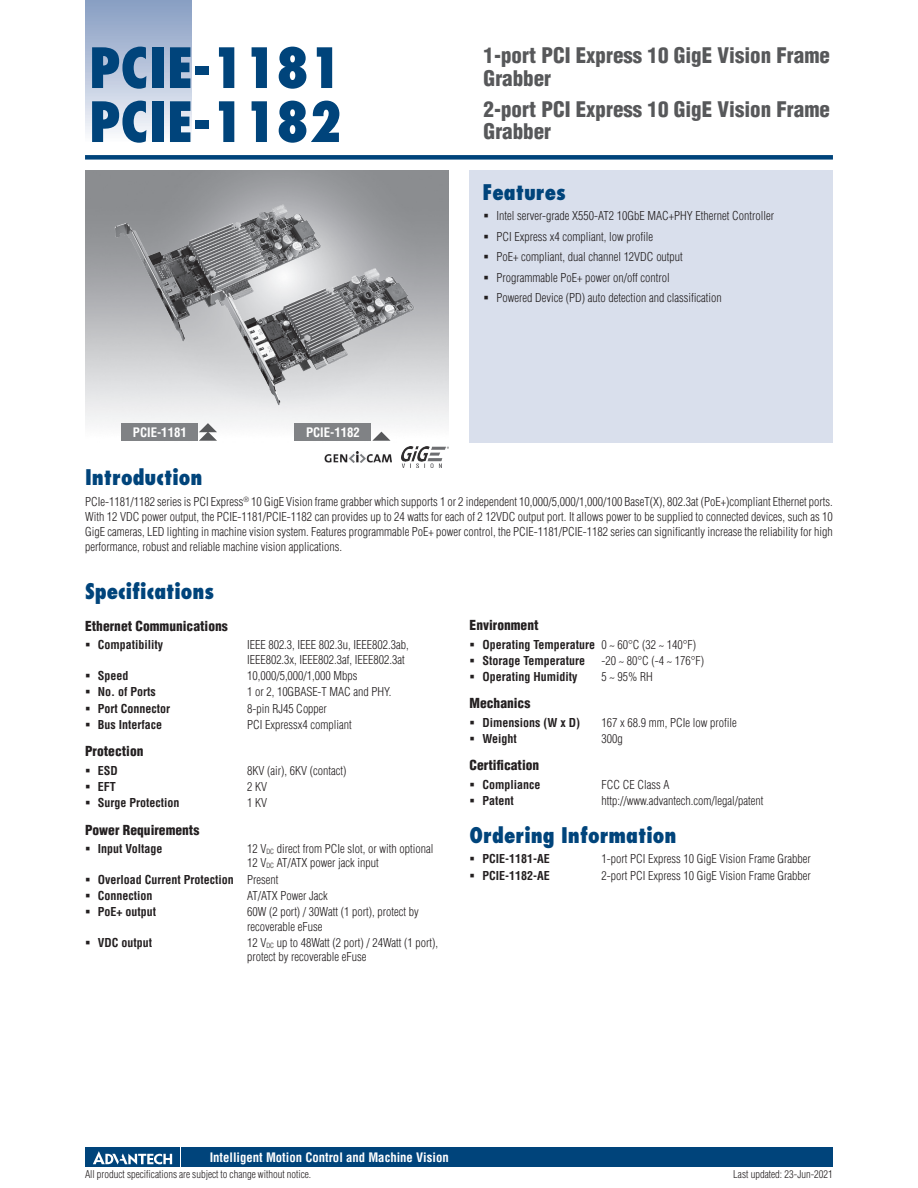
<style>
.page{position:relative;width:918px;height:1188px;background:#fff}
.page>*{position:absolute;margin:0;border:0;box-sizing:border-box;transform-origin:0 0}
.t1{font:800 condensed 54px/54px "Futura";color:#00447b}
.t2{font:900 condensed 21px/22.5px "Helvetica";color:#57585a}
.t3{font:800 condensed 21px "Futura";color:#00447b}
.t4{font:900 condensed 13.5px "Helvetica";color:#231f20}
.t5{font:700 condensed 12.75px "Helvetica";color:#fff}
.t6{font:300 condensed 12px/14.2px "Helvetica";color:#231f20}
.t7{font:700 condensed 12px/16.4px "Helvetica";color:#231f20}
.t8{font:300 condensed 10.5px "Helvetica";color:#231f20}
.s1{font-weight:300}
</style>
<div class="page">
<div style="left:85px;top:155px;width:748px;height:5px;background:#00447b"></div>
<div style="left:85px;top:0;width:106px;height:143px;background:linear-gradient(to bottom,#849bc1,#f9fafc)"></div>
<div style="left:182px;top:1147px;width:651px;height:20px;background:#00447b"></div>
<div style="left:85px;top:1147px;width:95px;height:20px;background:#00447b"></div>
<svg style="left:93px;top:1151px;width:79px;height:14px"></svg>
<div style="left:470px;top:170px;width:363px;height:272px;background:#d9dfec"></div>
<img style="left:402px;top:446px;width:46px;height:22px">
<img style="left:324px;top:451px;width:67px;height:12px">
<div style="left:121px;top:423px;width:77px;height:18px;background:#808285"></div>
<div style="left:294px;top:423px;width:77px;height:18px;background:#808285"></div>
<svg style="left:199px;top:423px;width:18px;height:18px"></svg>
<svg style="left:372px;top:432px;width:19px;height:9px"></svg>
<img style="left:110px;top:201px;width:216px;height:145px">
<img style="left:190px;top:251px;width:245px;height:171px">
<h1 class="t1" style="left:89px;top:41px;width:254px">PCIE-1181<br>PCIE-1182</h1>
<p class="t5" style="left:133px;top:425px;width:55px">PCIE-1181</p>
<p class="t5" style="left:306px;top:425px;width:55px">PCIE-1182</p>
<h2 class="t2" style="left:484px;top:44px;width:348px">1-port PCI Express 10 GigE Vision Frame<br>Grabber</h2>
<h2 class="t2" style="left:484px;top:98px;width:348px">2-port PCI Express 10 GigE Vision Frame<br>Grabber</h2>
<h2 class="t3" style="left:482px;top:179px;width:85px">Features</h2>
<p class="t6" style="left:496px;top:205px;width:279px;line-height:20.7px">Intel server-grade X550-AT2 10GbE MAC+PHY Ethernet Controller PCI Express x4 compliant, low profile<br>PoE+ compliant, dual channel 12VDC output<br>Programmable PoE+ power on/off control<br>Powered Device (PD) auto detection and classification</p>
<h2 class="t3" style="left:85px;top:464px;width:119px">Introduction</h2>
<p class="t6" style="left:85px;top:494px;width:749px;line-height:15px;text-align:justify">PCIe-1181/1182 series is PCI Express<sup>®</sup> 10 GigE Vision frame grabber which supports 1 or 2 independent 10,000/5,000/1,000/100 BaseT(X), 802.3at (PoE+)compliant Ethernet ports.<br>With 12 VDC power output, the PCIE-1181/PCIE-1182 can provides up to 24 watts for each of 2 12VDC output port. It allows power to be supplied to connected devices, such as 10<br>GigE cameras, LED lighting in machine vision system. Features programmable PoE+ power control, the PCIE-1181/PCIE-1182 series can significantly increase the reliability for high performance, robust and reliable machine vision applications.</p>
<h2 class="t3" style="left:85px;top:578px;width:131px">Specifications</h2>
<p class="t4" style="left:85px;top:617px;width:144px">Ethernet Communications</p>
<p class="t7" style="left:98px;top:637px;width:67px">Compatibility</p>
<p class="t6" style="left:247px;top:638px;width:163px">IEEE 802.3, IEEE 802.3u, IEEE802.3ab,<br>IEEE802.3x, IEEE802.3af, IEEE802.3at</p>
<p class="t7" style="left:98px;top:667px;width:32px">Speed</p>
<p class="t6" style="left:247px;top:668px;width:112px">10,000/5,000/1,000 Mbps</p>
<p class="t7" style="left:98px;top:684px;width:59px">No. of Ports</p>
<p class="t6" style="left:247px;top:685px;width:146px">1 or 2, 10GBASE-T MAC and PHY.</p>
<p class="t7" style="left:98px;top:700px;width:74px">Port Connector</p>
<p class="t6" style="left:247px;top:701px;width:81px">8-pin RJ45 Copper</p>
<p class="t7" style="left:98px;top:716px;width:66px">Bus Interface</p>
<p class="t6" style="left:247px;top:717px;width:106px">PCI Expressx4 compliant</p>
<p class="t4" style="left:85px;top:743px;width:60px">Protection</p>
<p class="t7" style="left:98px;top:762px;width:22px">ESD</p>
<p class="t6" style="left:247px;top:763px;width:101px">8KV (air), 6KV (contact)</p>
<p class="t7" style="left:98px;top:778px;width:19px">EFT</p>
<p class="t6" style="left:247px;top:779px;width:21px">2 KV</p>
<p class="t7" style="left:98px;top:795px;width:83px">Surge Protection</p>
<p class="t6" style="left:247px;top:796px;width:21px">1 KV</p>
<p class="t4" style="left:85px;top:821px;width:116px">Power Requirements</p>
<p class="t7" style="left:98px;top:840px;width:66px">Input Voltage</p>
<p class="t6" style="left:247px;top:841px;width:188px">12 V<sub>DC</sub> direct from PCIe slot, or with optional<br>12 V<sub>DC</sub> AT/ATX power jack input</p>
<p class="t7" style="left:98px;top:871px;width:182px">Overload Current Protection <span class="s1">Present<br></span>Connection</p>
<p class="t6" style="left:247px;top:888px;width:82px">AT/ATX Power Jack</p>
<p class="t7" style="left:98px;top:904px;width:60px">PoE+ output</p>
<p class="t6" style="left:247px;top:905px;width:173px">60W (2 port) / 30Watt (1 port), protect by recoverable eFuse</p>
<p class="t7" style="left:98px;top:934px;width:56px">VDC output</p>
<p class="t6" style="left:247px;top:935px;width:193px">12 V<sub>DC</sub> up to 48Watt (2 port) / 24Watt (1 port), protect by recoverable eFuse</p>
<p class="t4" style="left:470px;top:617px;width:70px">Environment</p>
<p class="t7" style="left:482px;top:636px;width:215px">Operating Temperature <span class="s1">0 ~ 60°C (32 ~ 140°F)<br></span>Storage Temperature</p>
<p class="t6" style="left:601px;top:653px;width:104px">-20 ~ 80°C (-4 ~ 176°F)</p>
<p class="t7" style="left:482px;top:669px;width:97px">Operating Humidity</p>
<p class="t6" style="left:601px;top:670px;width:53px">5 ~ 95% RH</p>
<p class="t4" style="left:470px;top:695px;width:62px">Mechanics</p>
<p class="t7" style="left:482px;top:714px;width:99px">Dimensions (W x D)</p>
<p class="t6" style="left:601px;top:715px;width:137px">167 x 68.9 mm, PCIe low profile</p>
<p class="t7" style="left:482px;top:731px;width:36px">Weight</p>
<p class="t6" style="left:601px;top:732px;width:23px">300g</p>
<p class="t4" style="left:470px;top:757px;width:71px">Certification</p>
<p class="t7" style="left:482px;top:776px;width:60px">Compliance</p>
<p class="t6" style="left:601px;top:777px;width:70px">FCC CE Class A</p>
<p class="t7" style="left:482px;top:793px;width:33px">Patent</p>
<p class="t6" style="left:601px;top:794px;width:164px">http://www.advantech.com/legal/patent</p>
<h2 class="t3" style="left:470px;top:822px;width:208px">Ordering Information</h2>
<p class="t7" style="left:482px;top:851px;width:69px">PCIE-1181-AE</p>
<p class="t6" style="left:601px;top:852px;width:211px">1-port PCI Express 10 GigE Vision Frame Grabber</p>
<p class="t7" style="left:482px;top:867px;width:69px">PCIE-1182-AE</p>
<p class="t6" style="left:601px;top:868px;width:211px">2-port PCI Express 10 GigE Vision Frame Grabber</p>
<p class="t5" style="left:210px;top:1150px;width:241px">Intelligent Motion Control and Machine Vision</p>
<p class="t8" style="left:85px;top:1168px;width:228px">All product specifications are subject to change without notice.</p>
<p class="t8" style="left:733px;top:1168px;width:101px">Last updated: 23-Jun-2021</p>
</div>
